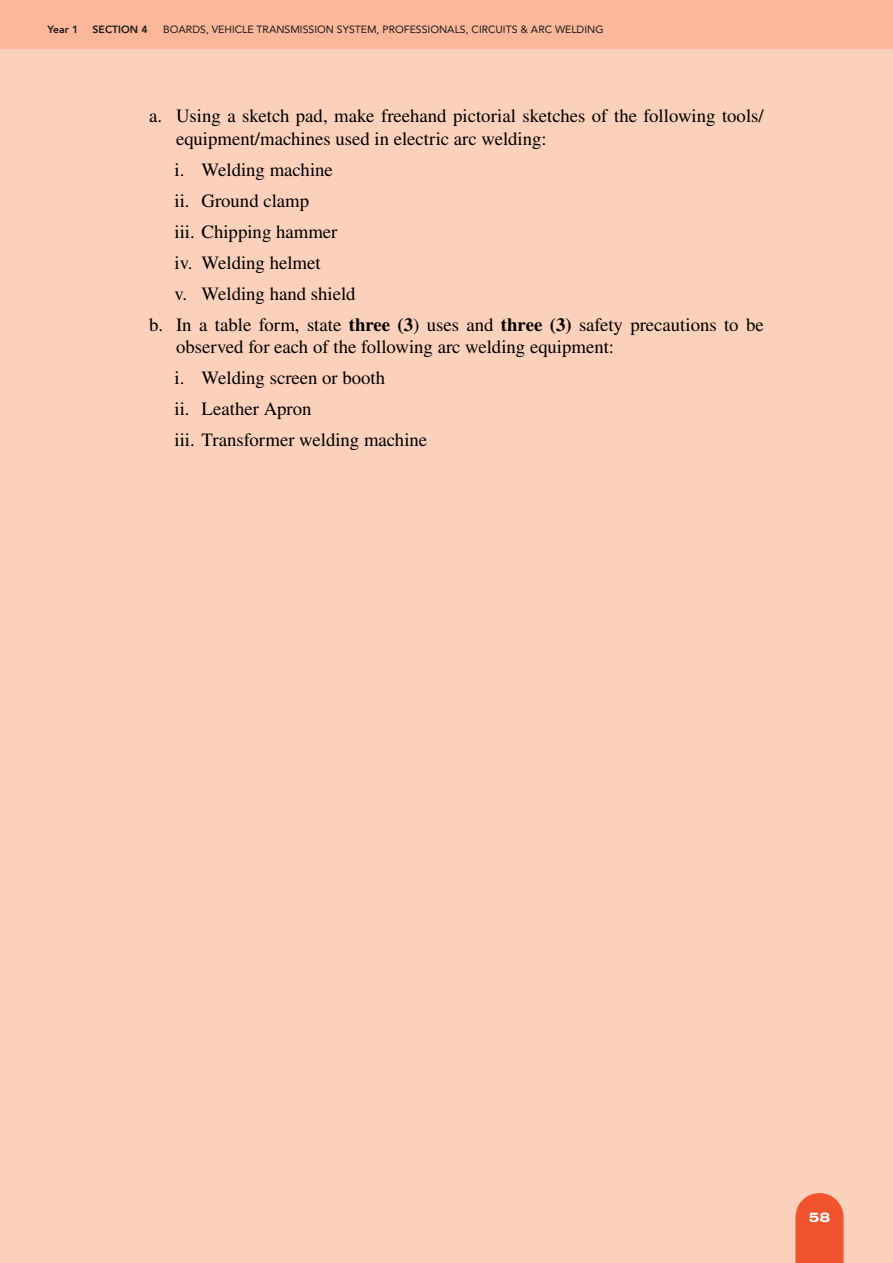
<style>
.page{position:relative;width:893px;height:1263px;background:#fcd1bb}
.page>*{position:absolute;margin:0;border:0;box-sizing:border-box;transform-origin:0 0}
.t1{font:18.75px/31px "STIX General";color:#000}
.t2{font:800 13.5px "Archivo Expanded";color:#fff}
.t3{font:10.5px "Avenir";color:#1a1a1a}
.t4{font:800 10.5px "Avenir";color:#1a1a1a}
.s1{font-weight:700}
</style>
<div class="page">
<svg style="left:795px;top:1193px;width:49px;height:70px;background:#f15e3a"></svg>
<div style="left:0;top:0;width:893px;height:49px;background:#fab79a"></div>
<p class="t4" style="left:48px;top:21px;width:32px">Year 1</p>
<p class="t4" style="left:93px;top:21px;width:57px">SECTION 4</p>
<p class="t3" style="left:163px;top:21px;width:442px">BOARDS, VEHICLE TRANSMISSION SYSTEM, PROFESSIONALS, CIRCUITS &amp; ARC WELDING</p>
<p class="t1" style="left:176px;top:105px;width:589px;line-height:22.5px;text-indent:-27px">a. Using a sketch pad, make freehand pictorial sketches of the following tools/ equipment/machines used in electric arc welding:</p>
<p class="t1" style="left:175px;top:155px;width:160px">i. Welding machine</p>
<p class="t1" style="left:175px;top:186px;width:136px">ii. Ground clamp</p>
<p class="t1" style="left:175px;top:217px;width:164px">iii. Chipping hammer</p>
<p class="t1" style="left:175px;top:248px;width:148px">iv. Welding helmet</p>
<p class="t1" style="left:175px;top:279px;width:183px">v. Welding hand shield</p>
<p class="t1" style="left:149px;top:310px;width:616px">b. In a table form, state <span class="s1">three (3</span>) uses and <span class="s1">three (3)</span> safety precautions to be</p>
<p class="t1" style="left:175px;top:332px;width:441px">observed for each of the following arc welding equipment: i. Welding screen or booth<br>ii. Leather Apron<br>iii. Transformer welding machine</p>
<p class="t2" style="left:809px;top:1207px;width:23px">58</p>
</div>
